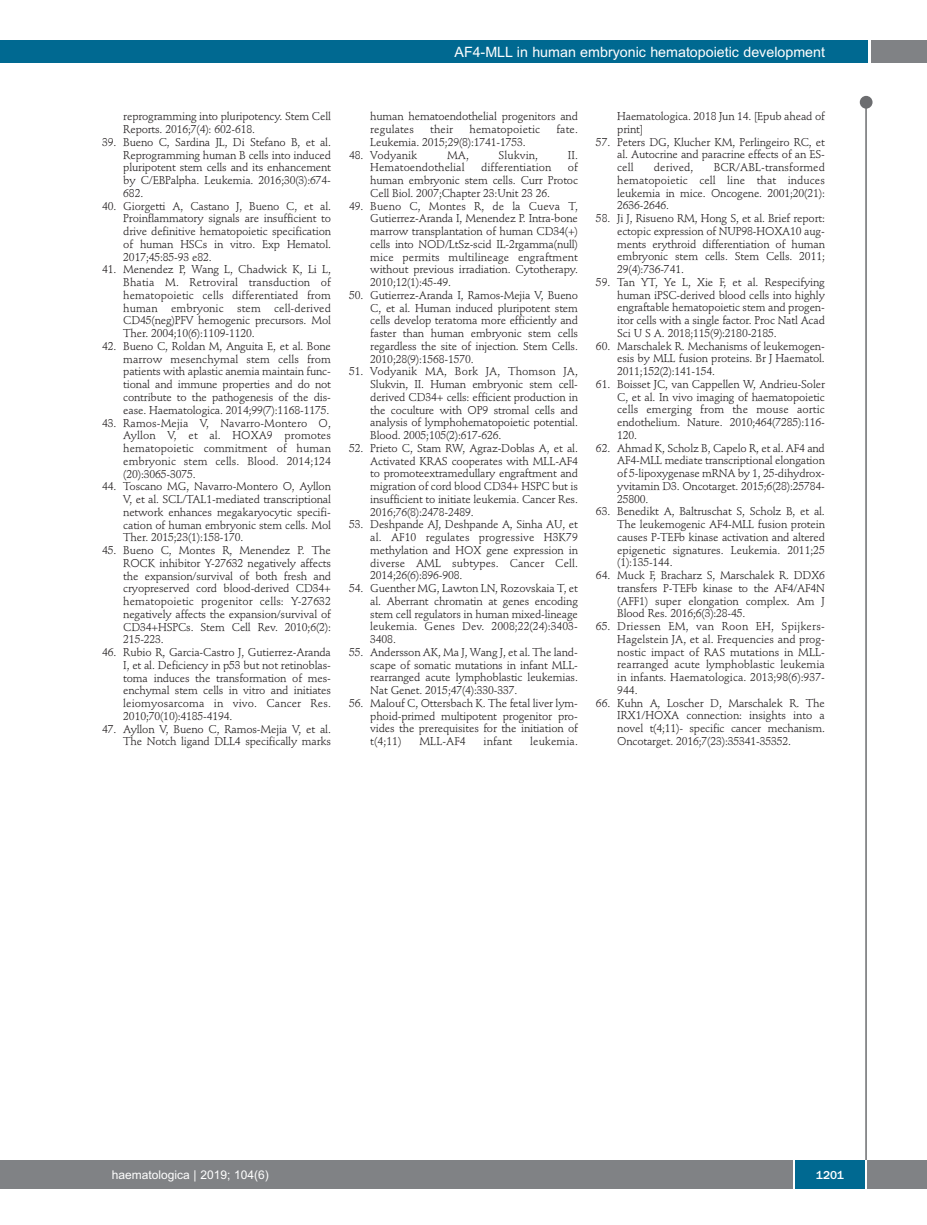
<style>
.page{position:relative;width:927px;height:1225px;background:#fff}
.page>*{position:absolute;margin:0;border:0;box-sizing:border-box;transform-origin:0 0}
.t1{font:14.25px "Arial";color:#fff}
.t2{font:12px "Arial";color:#fff}
.t3{font:500 12px "Franklin Gothic";color:#fff}
.t4{font:11.25px/12.8px "Stempel Schneidler";letter-spacing:-.015em;color:#231f20;text-align:justify}
.t5{font:11.25px "Stempel Schneidler";letter-spacing:.005em;color:#231f20}
</style>
<div class="page">
<div style="left:860px;top:96px;width:12px;height:13px;background:#6c6d70;border-radius:50%"></div>
<hr style="left:865px;top:98px;width:2px;height:1062px;background:#6c6d70">
<div style="left:871px;top:40px;width:56px;height:22px;background:#808285"></div>
<div style="left:18px;top:40px;width:849px;height:22px;background:#006991"></div>
<div style="left:17px;top:1160px;width:910px;height:28px;background:#808285"></div>
<div style="left:795px;top:1160px;width:70px;height:28px;background:#006991"></div>
<hr style="left:793px;top:1160px;width:2px;height:28px;background:#fff">
<hr style="left:865px;top:1160px;width:2px;height:28px;background:#fff">
<div style="left:0;top:40px;width:19px;height:22px;background:#006991"></div>
<div style="left:0;top:1160px;width:18px;height:28px;background:#808285"></div>
<p class="t1" style="left:454px;top:44px;width:372px">AF4-MLL in human embryonic hematopoietic development</p>
<p class="t4" style="left:123px;top:111px;width:209px">reprogramming into pluripotency. Stem Cell<br>Reports. 2016;7(4): 602-618.</p>
<p class="t4" style="left:123px;top:137px;width:209px;text-indent:-21px">39. Bueno C, Sardina JL, Di Stefano B, et al.<br>Reprogramming human B cells into induced pluripotent stem cells and its enhancement by C/EBPalpha. Leukemia. 2016;30(3):674- 682.</p>
<p class="t4" style="left:123px;top:201px;width:209px;text-indent:-21px">40. Giorgetti A, Castano J, Bueno C, et al.<br>Proinflammatory signals are insufficient to drive definitive hematopoietic specification of human HSCs in vitro. Exp Hematol.<br>2017;45:85-93 e82.</p>
<p class="t4" style="left:123px;top:264px;width:209px;text-indent:-21px">41. Menendez P, Wang L, Chadwick K, Li L, Bhatia M. Retroviral transduction of hematopoietic cells differentiated from human embryonic stem cell-derived CD45(neg)PFV hemogenic precursors. Mol Ther. 2004;10(6):1109-1120.</p>
<p class="t4" style="left:123px;top:341px;width:209px;text-indent:-21px">42. Bueno C, Roldan M, Anguita E, et al. Bone marrow mesenchymal stem cells from patients with aplastic anemia maintain func&shy;tional and immune properties and do not contribute to the pathogenesis of the dis&shy;ease. Haematologica. 2014;99(7):1168-1175.</p>
<p class="t4" style="left:123px;top:417px;width:209px;text-indent:-21px">43. Ramos-Mejia V, Navarro-Montero O, Ayllon V, et al. HOXA9 promotes hematopoietic commitment of human embryonic stem cells. Blood. 2014;124 (20):3065-3075.</p>
<p class="t4" style="left:123px;top:481px;width:209px;text-indent:-21px">44. Toscano MG, Navarro-Montero O, Ayllon V, et al. SCL/TAL1-mediated transcriptional network enhances megakaryocytic specifi&shy;cation of human embryonic stem cells. Mol Ther. 2015;23(1):158-170.</p>
<p class="t4" style="left:123px;top:545px;width:209px;text-indent:-21px">45. Bueno C, Montes R, Menendez P. The ROCK inhibitor Y-27632 negatively affects the expansion/survival of both fresh and cryopreserved cord blood-derived CD34+ hematopoietic progenitor cells: Y-27632 negatively affects the expansion/survival of CD34+HSPCs. Stem Cell Rev. 2010;6(2):<br>215-223.</p>
<p class="t4" style="left:123px;top:647px;width:209px;text-indent:-21px">46. Rubio R, Garcia-Castro J, Gutierrez-Aranda I, et al. Deficiency in p53 but not retinoblas&shy;toma induces the transformation of mes&shy;enchymal stem cells in vitro and initiates leiomyosarcoma in vivo. Cancer Res.<br>2010;70(10):4185-4194.</p>
<p class="t4" style="left:102px;top:723px;width:230px;text-align:right">47. Ayllon V, Bueno C, Ramos-Mejia V, et al.<br>The Notch ligand DLL4 specifically marks</p>
<p class="t4" style="left:370px;top:111px;width:209px">human hematoendothelial progenitors and regulates</p>
<p class="t4" style="left:430px;top:124px;width:24px">their</p>
<p class="t5" style="left:470px;top:125px;width:72px">hematopoietic</p>
<p class="t4" style="left:556px;top:124px;width:23px">fate.</p>
<p class="t4" style="left:370px;top:137px;width:157px">Leukemia. 2015;29(8):1741-1753.</p>
<p class="t5" style="left:349px;top:150px;width:70px">48. Vodyanik</p>
<p class="t4" style="left:447px;top:149px;width:23px">MA,</p>
<p class="t5" style="left:499px;top:150px;width:41px">Slukvin,</p>
<p class="t4" style="left:568px;top:149px;width:12px">II.</p>
<p class="t5" style="left:370px;top:163px;width:96px">Hematoendothelial</p>
<p class="t5" style="left:481px;top:163px;width:72px">differentiation</p>
<p class="t4" style="left:370px;top:162px;width:209px;text-indent:198px">of human embryonic stem cells. Curr Protoc Cell Biol. 2007;Chapter 23:Unit 23 26.</p>
<p class="t4" style="left:370px;top:200px;width:209px;text-indent:-21px">49. Bueno C, Montes R, de la Cueva T, Gutierrez-Aranda I, Menendez P. Intra-bone marrow transplantation of human CD34(+) cells into NOD/LtSz-scid IL-2rgamma(null) mice permits multilineage engraftment without previous irradiation. Cytotherapy.<br>2010;12(1):45-49.</p>
<p class="t4" style="left:370px;top:290px;width:209px;text-indent:-21px">50. Gutierrez-Aranda I, Ramos-Mejia V, Bueno C, et al. Human induced pluripotent stem cells develop teratoma more efficiently and faster than human embryonic stem cells regardless the site of injection. Stem Cells.<br>2010;28(9):1568-1570.</p>
<p class="t4" style="left:370px;top:366px;width:209px;text-indent:-21px">51. Vodyanik MA, Bork JA, Thomson JA, Slukvin, II. Human embryonic stem cell&shy;derived CD34+ cells: efficient production in the coculture with OP9 stromal cells and analysis of lymphohematopoietic potential.<br>Blood. 2005;105(2):617-626.</p>
<p class="t4" style="left:370px;top:443px;width:209px;text-indent:-21px">52. Prieto C, Stam RW, Agraz-Doblas A, et al.<br>Activated KRAS cooperates with MLL-AF4 to promoteextramedullary engraftment and migration of cord blood CD34+ HSPC but is insufficient to initiate leukemia. Cancer Res.<br>2016;76(8):2478-2489.</p>
<p class="t4" style="left:370px;top:519px;width:209px;text-indent:-21px">53. Deshpande AJ, Deshpande A, Sinha AU, et al. AF10 regulates progressive H3K79 methylation and HOX gene expression in diverse AML subtypes. Cancer Cell.<br>2014;26(6):896-908.</p>
<p class="t4" style="left:370px;top:583px;width:209px;text-indent:-21px">54. Guenther MG, Lawton LN, Rozovskaia T, et al. Aberrant chromatin at genes encoding stem cell regulators in human mixed-lineage leukemia. Genes Dev. 2008;22(24):3403- 3408.</p>
<p class="t4" style="left:370px;top:646px;width:209px;text-indent:-21px">55. Andersson AK, Ma J, Wang J, et al. The land&shy;scape of somatic mutations in infant MLL&shy;rearranged acute lymphoblastic leukemias.<br>Nat Genet. 2015;47(4):330-337.</p>
<p class="t4" style="left:370px;top:697px;width:209px;text-indent:-21px">56. Malouf C, Ottersbach K. The fetal liver lym&shy;phoid-primed multipotent progenitor pro&shy;vides the prerequisites for the initiation of t(4;11)</p>
<p class="t4" style="left:419px;top:736px;width:48px">MLL-AF4</p>
<p class="t4" style="left:484px;top:736px;width:30px">infant</p>
<p class="t5" style="left:530px;top:736px;width:49px">leukemia.</p>
<p class="t4" style="left:617px;top:111px;width:209px">Haematologica. 2018 Jun 14. [Epub ahead of print]</p>
<p class="t4" style="left:617px;top:136px;width:209px;text-indent:-21px">57. Peters DG, Klucher KM, Perlingeiro RC, et al. Autocrine and paracrine effects of an ES&shy;cell</p>
<p class="t4" style="left:617px;top:162px;width:209px;text-indent:96px">BCR/ABL-transformed hematopoietic cell line that induces leukemia in mice. Oncogene. 2001;20(21):<br>2636-2646.</p>
<p class="t4" style="left:617px;top:213px;width:209px;text-indent:-21px">58. Ji J, Risueno RM, Hong S, et al. Brief report: ectopic expression of NUP98-HOXA10 aug&shy;ments erythroid differentiation of human embryonic stem cells. Stem Cells. 2011; 29(4):736-741.</p>
<p class="t4" style="left:617px;top:277px;width:209px;text-indent:-21px">59. Tan YT, Ye L, Xie F, et al. Respecifying human iPSC-derived blood cells into highly engraftable hematopoietic stem and progen&shy;itor cells with a single factor. Proc Natl Acad Sci U S A. 2018;115(9):2180-2185.</p>
<p class="t4" style="left:617px;top:340px;width:209px;text-indent:-21px">60. Marschalek R. Mechanisms of leukemogen&shy;esis by MLL fusion proteins. Br J Haematol.<br>2011;152(2):141-154.</p>
<p class="t4" style="left:617px;top:379px;width:209px;text-indent:-21px">61. Boisset JC, van Cappellen W, Andrieu-Soler C, et al. In vivo imaging of haematopoietic cells emerging from the mouse aortic endothelium. Nature. 2010;464(7285):116- 120.</p>
<p class="t4" style="left:617px;top:442px;width:209px;text-indent:-21px">62. Ahmad K, Scholz B, Capelo R, et al. AF4 and AF4-MLL mediate transcriptional elongation of 5-lipoxygenase mRNA by 1, 25-dihydrox&shy;yvitamin D3. Oncotarget. 2015;6(28):25784- 25800.</p>
<p class="t4" style="left:617px;top:506px;width:209px;text-indent:-21px">63. Benedikt A, Baltruschat S, Scholz B, et al.<br>The leukemogenic AF4-MLL fusion protein causes P-TEFb kinase activation and altered epigenetic signatures. Leukemia. 2011;25 (1):135-144.</p>
<p class="t4" style="left:617px;top:570px;width:209px;text-indent:-21px">64. Muck F, Bracharz S, Marschalek R. DDX6 transfers P-TEFb kinase to the AF4/AF4N (AFF1) super elongation complex. Am J Blood Res. 2016;6(3):28-45.</p>
<p class="t4" style="left:617px;top:621px;width:209px;text-indent:-21px">65. Driessen EM, van Roon EH, Spijkers-Hagelstein JA, et al. Frequencies and prog&shy;nostic impact of RAS mutations in MLL&shy;rearranged acute lymphoblastic leukemia in infants. Haematologica. 2013;98(6):937- 944.</p>
<p class="t4" style="left:617px;top:697px;width:209px;text-indent:-21px">66. Kuhn A, Loscher D, Marschalek R. The IRX1/HOXA connection: insights into a novel t(4;11)- specific cancer mechanism.<br>Oncotarget. 2016;7(23):35341-35352.</p>
<p class="t5" style="left:654px;top:163px;width:41px">derived,</p>
<p class="t2" style="left:112px;top:1167px;width:158px">haematologica | 2019; 104(6)</p>
<p class="t3" style="left:816px;top:1167px;width:29px">1201</p>
</div>
